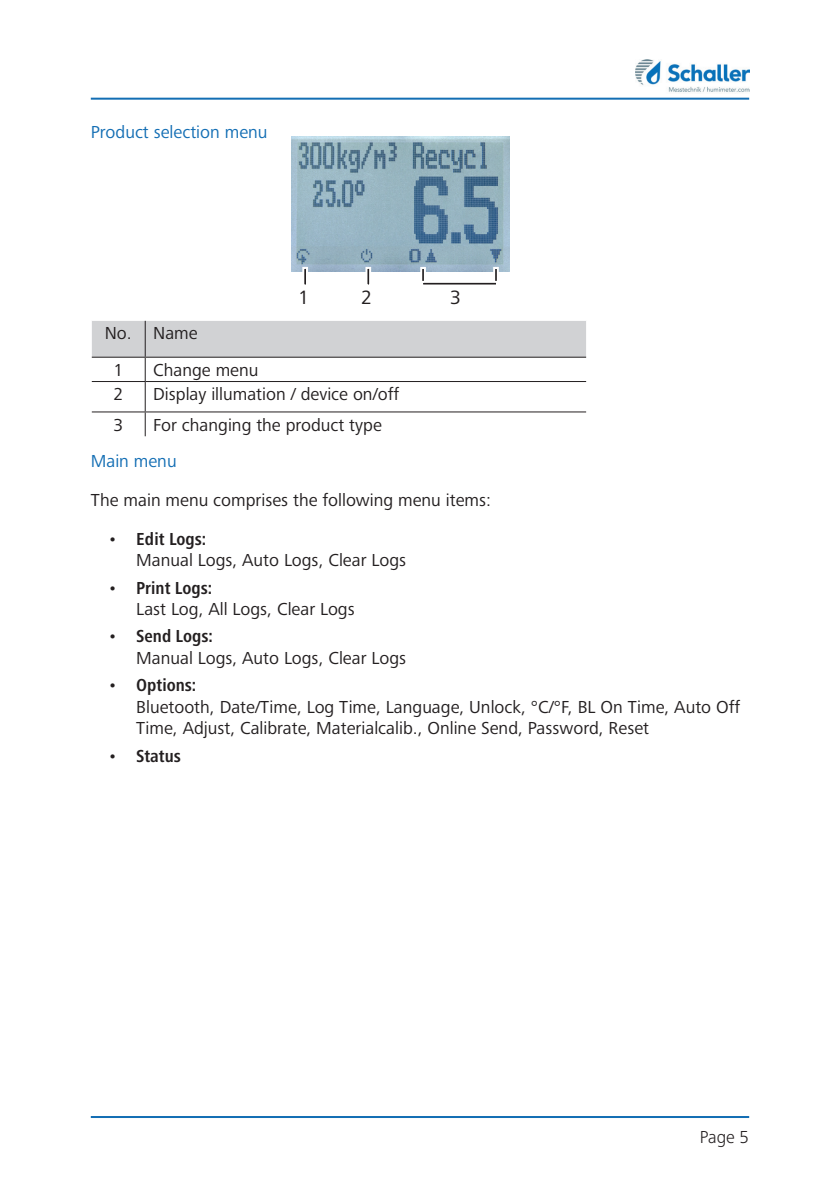
<style>
.page{position:relative;width:840px;height:1191px;background:#fff}
.page>*{position:absolute;margin:0;border:0;box-sizing:border-box;transform-origin:0 0}
.t1{font:20px "Frutiger Next Pro";color:#231f20}
.t2{font:18px/21.6px "Frutiger Next Pro";color:#231f20}
.t3{font:18px "Frutiger Next Pro";color:#136eb4}
.t4{font:700 condensed 18px "Frutiger Next Pro";color:#231f20}
.t5{font:300 18px "Frutiger Next Pro";color:#231f20}
.s1{font-weight:700;font-stretch:condensed}
.s2{font-weight:400;font-stretch:normal}
</style>
<div class="page">
<hr style="left:91px;top:98px;width:657px;height:2px;background:#136eb4">
<hr style="left:91px;top:1116px;width:657px;height:2px;background:#136eb4">
<img style="left:635px;top:60px;width:113px;height:32px">
<svg style="left:91px;top:320px;width:495px;height:116px"></svg>
<img style="left:291px;top:136px;width:218px;height:135px">
<div style="left:365px;top:267px;width:6px;height:19px;border:2px solid #fff"></div>
<div style="left:302px;top:267px;width:6px;height:19px;border:2px solid #fff"></div>
<div style="left:493px;top:267px;width:5px;height:19px;border:2px solid #fff"></div>
<div style="left:420px;top:267px;width:5px;height:19px;border:2px solid #fff"></div>
<div style="left:421px;top:281px;width:76px;height:5px;border:2px solid #fff"></div>
<p class="t3" style="left:91px;top:121px;width:178px">Product selection menu</p>
<p class="t2" style="left:113px;top:314px;width:86px;line-height:36.8px;text-indent:-9px">No. Name<br>1</p>
<p class="t2" style="left:153px;top:359px;width:107px">Change menu</p>
<p class="t1" style="left:298px;top:286px;width:12px">1</p>
<p class="t1" style="left:361px;top:286px;width:12px">2</p>
<p class="t1" style="left:450px;top:286px;width:12px">3</p>
<p class="t2" style="left:113px;top:383px;width:11px">2</p>
<p class="t2" style="left:153px;top:383px;width:247px">Display illumation / device on/off</p>
<p class="t2" style="left:113px;top:414px;width:11px">3</p>
<p class="t2" style="left:153px;top:414px;width:230px">For changing the product type</p>
<p class="t3" style="left:91px;top:451px;width:87px">Main menu</p>
<p class="t2" style="left:91px;top:489px;width:401px">The main menu comprises the following menu items:</p>
<p class="t2" style="left:136px;top:528px;width:271px;text-indent:-28px">• <span class="s1">Edit Logs:<br></span>Manual Logs, Auto Logs, Clear Logs</p>
<p class="t2" style="left:136px;top:576px;width:220px;text-indent:-28px">• <span class="s1">Print Logs:<br></span>Last Log, All Logs, Clear Logs</p>
<p class="t2" style="left:136px;top:625px;width:271px;text-indent:-28px">• <span class="s1">Send Logs:<br></span>Manual Logs, Auto Logs, Clear Logs</p>
<p class="t2" style="left:136px;top:674px;width:605px;text-indent:-28px">• <span class="s1">Options:<br></span>Bluetooth, Date/Time, Log Time, Language, Unlock, °C/°F, BL On Time, Auto Off<br>Time, Adjust, Calibrate, Materialcalib., Online Send, Password, Reset</p>
<p class="t4" style="left:108px;top:745px;width:75px"><span class="s2">•</span> Status</p>
<p class="t5" style="left:699px;top:1126px;width:51px">Page 5</p>
</div>
